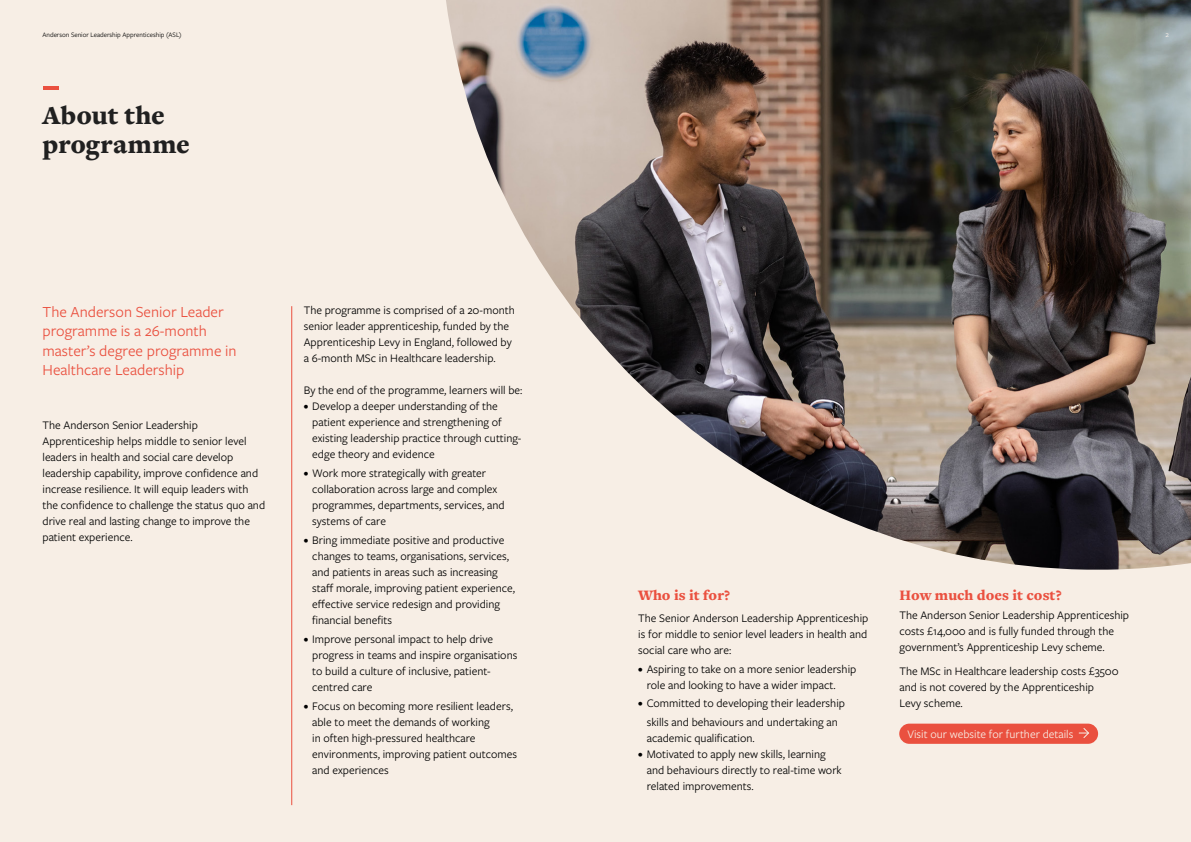
<style>
.page{position:relative;width:1191px;height:842px;background:#fff}
.page>*{position:absolute;margin:0;border:0;box-sizing:border-box;transform-origin:0 0}
.t1{font:900 27px/29px "Freight Text Pro";color:#202020}
.t2{font:16px/19.2px "Freight Sans Pro";color:#ea503f}
.t3{font:900 15px "Freight Text Pro";color:#ea503f}
.t4{font:12px/16px "Freight Sans Pro";color:#000}
.t5{font:12px "Freight Sans Pro";color:#f7eee5}
.t6{font:8px "Freight Sans Pro";color:#f7eee5}
.t7{font:7px "Freight Sans Pro";color:#000}
.s1{font-size:10px}
</style>
<div class="page">
<div style="left:595px;top:0;width:596px;height:842px;background:#f7eee5"></div>
<div style="left:0;top:0;width:595px;height:842px;background:#f7eee5"></div>
<hr style="left:291px;top:306px;width:1px;height:499px;background:#ea503f">
<hr style="left:43px;top:86px;width:16px;height:4px;background:#ea503f">
<img style="left:446px;top:0;width:745px;height:570px">
<div style="left:899px;top:724px;width:199px;height:20px;background:#ea503f;border-radius:10px"></div>
<svg style="left:1078px;top:728px;width:11px;height:10px"></svg>
<p class="t7" style="left:43px;top:30px;width:141px">Anderson Senior Leadership Apprenticeship (ASL)</p>
<h1 class="t1" style="left:43px;top:100px;width:149px">About the programme</h1>
<h2 class="t2" style="left:43px;top:302px;width:196px">The Anderson Senior Leader programme is a 26-month master’s degree programme in<br>Healthcare Leadership</h2>
<p class="t4" style="left:43px;top:417px;width:224px">The Anderson Senior Leadership Apprenticeship helps middle to senior level leaders in health and social care develop leadership capability, improve confdence and increase resilience. It will equip leaders with the confdence to challenge the status quo and drive real and lasting change to improve the patient experience.</p>
<p class="t4" style="left:304px;top:302px;width:213px">The programme is comprised of a 20-month senior leader apprenticeship, funded by the Apprenticeship Levy in England, followed by a 6-month MSc in Healthcare leadership.</p>
<p class="t4" style="left:304px;top:382px;width:220px">By the end of the programme, learners will be:</p>
<p class="t4" style="left:312px;top:398px;width:211px;text-indent:-9px"><span class="s1">•</span> Develop a deeper understanding of the patient experience and strengthening of existing leadership practice through cutting&shy;edge theory and evidence</p>
<p class="t4" style="left:312px;top:465px;width:194px;text-indent:-9px"><span class="s1">•</span> Work more strategically with greater collaboration across large and complex programmes, departments, services, and systems of care</p>
<p class="t4" style="left:312px;top:532px;width:204px;text-indent:-9px"><span class="s1">•</span> Bring immediate positive and productive changes to teams, organisations, services, and patients in areas such as increasing staf morale, improving patient experience, efective service redesign and providing fnancial benefts</p>
<p class="t4" style="left:312px;top:630px;width:207px;text-indent:-9px"><span class="s1">•</span> Improve personal impact to help drive progress in teams and inspire organisations to build a culture of inclusive, patient&shy;centred care</p>
<p class="t4" style="left:312px;top:697px;width:206px;text-indent:-9px"><span class="s1">•</span> Focus on becoming more resilient leaders, able to meet the demands of working<br>in often high-pressured healthcare environments, improving patient outcomes and experiences</p>
<p class="t6" style="left:1165px;top:29px;width:5px">2</p>
<h3 class="t3" style="left:638px;top:585px;width:94px">Who is it for?</h3>
<p class="t4" style="left:638px;top:609px;width:232px;text-align:justify">The Senior Anderson Leadership Apprenticeship is for middle to senior level leaders in health and social care who are:</p>
<p class="t4" style="left:647px;top:660px;width:211px;text-indent:-9px"><span class="s1">•</span> Aspiring to take on a more senior leadership role and looking to have a wider impact.</p>
<p class="t4" style="left:638px;top:695px;width:208px"><span class="s1">•</span> Committed to developing their leadership</p>
<p class="t4" style="left:647px;top:714px;width:192px">skills and behaviours and undertaking an academic qualifcation.</p>
<p class="t4" style="left:647px;top:746px;width:197px;text-indent:-9px"><span class="s1">•</span> Motivated to apply new skills, learning and behaviours directly to real-time work related improvements.</p>
<h3 class="t3" style="left:899px;top:585px;width:164px">How much does it cost?</h3>
<p class="t4" style="left:899px;top:606px;width:231px">The Anderson Senior Leadership Apprenticeship costs £14,000 and is fully funded through the government’s Apprenticeship Levy scheme.</p>
<p class="t4" style="left:899px;top:663px;width:221px">The MSc in Healthcare leadership costs £3500 and is not covered by the Apprenticeship<br>Levy scheme.</p>
<p class="t5" style="left:907px;top:726px;width:167px">Visit our website for further details</p>
</div>
